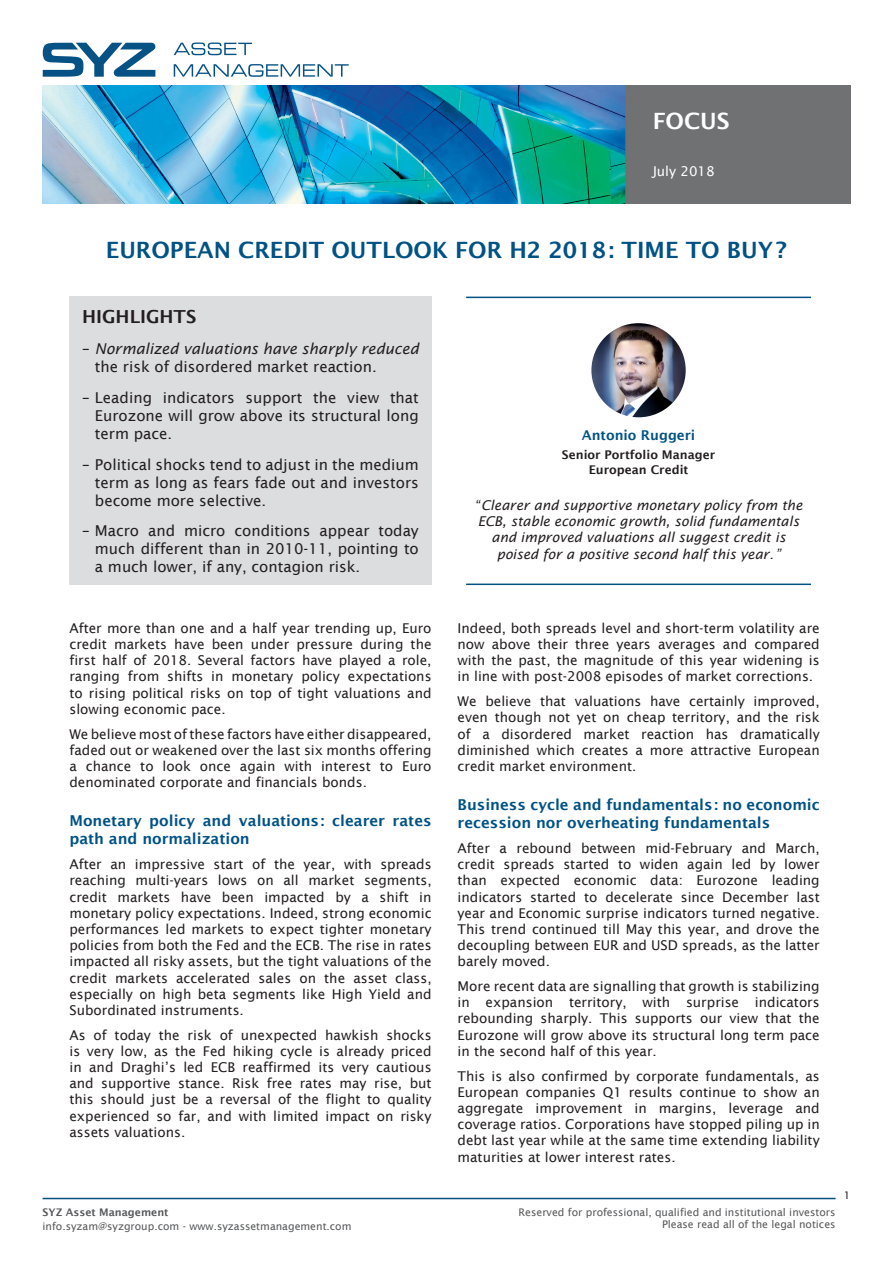
<style>
.page{position:relative;width:893px;height:1263px;background:#fff}
.page>*{position:absolute;margin:0;border:0;box-sizing:border-box;transform-origin:0 0}
.TItre_PRINCIPAL{font:600 22.5px "Lucida Sans";color:#005285}
.t1{font:600 22.5px "Lucida Sans";color:#fff}
.Texte_courant{font:600 18px "Lucida Sans";color:#231f20}
.t2{font:15px/18px "Lucida Sans";color:#231f20;text-align:justify}
.Texte_courant-2{font:600 15px/18px "Lucida Sans";color:#005285}
.t3{font:italic 15px/18px "Lucida Sans";color:#231f20}
.Texte_courant-3{font:13.5px/16.2px "Lucida Sans";color:#231f20;text-align:justify}
.Texte_courant-4{font:italic 13.5px/16.2px "Lucida Sans";color:#231f20;text-align:center}
.Texte_courant_-_list{font:600 13.5px "Lucida Sans";color:#005285}
.t4{font:13.5px "Lucida Sans";color:#fff}
.Texte_courant_-_list-2{font:600 12px/15px "Lucida Sans";color:#231f20;text-align:center}
.t5{font:10.5px/12px "Lucida Sans";color:#57585a;text-align:right}
.t6{font:600 10.5px "Lucida Sans";color:#57585a}
.Numèro_de_page{font:10.5px "Lucida Sans";color:#231f20}
.s1{font-style:normal}
</style>
<div class="page">
<img style="left:43px;top:86px;width:807px;height:117px">
<svg style="left:174px;top:43px;width:78px;height:12px"></svg>
<svg style="left:174px;top:64px;width:175px;height:13px"></svg>
<svg style="left:43px;top:43px;width:113px;height:34px"></svg>
<hr style="left:43px;top:1198px;width:793px;height:1px;background:#005285">
<div style="left:69px;top:297px;width:363px;height:288px;background:#dcdddf"></div>
<hr style="left:466px;top:583px;width:345px;height:2px;background:#005285">
<hr style="left:466px;top:297px;width:345px;height:1px;background:#005285">
<img style="left:591px;top:323px;width:95px;height:94px;border-radius:47px">
<h1 class="t1" style="left:653px;top:108px;width:78px">FOCUS</h1>
<p class="t4" style="left:653px;top:163px;width:63px">July 2018</p>
<p class="TItre_PRINCIPAL" style="left:106px;top:237px;width:683px">EUROPEAN CREDIT OUTLOOK FOR H2 2018: TIME TO BUY?</p>
<p class="Texte_courant" style="left:82px;top:307px;width:116px">HIGHLIGHTS</p>
<p class="t3" style="left:95px;top:340px;width:325px;text-indent:-13px"><span class="s1">–</span> Normalized valuations have sharply reduced <span class="s1">the risk of disordered market reaction.</span></p>
<p class="t2" style="left:95px;top:388px;width:325px;text-indent:-13px">– Leading indicators support the view that Eurozone will grow above its structural long term pace.</p>
<p class="t2" style="left:95px;top:455px;width:325px;text-indent:-13px">– Political shocks tend to adjust in the medium term as long as fears fade out and investors become more selective.</p>
<p class="t2" style="left:95px;top:522px;width:325px;text-indent:-13px">– Macro and micro conditions appear today much different than in 2010-11, pointing to a much lower, if any, contagion risk.</p>
<p class="Texte_courant-3" style="left:69px;top:620px;width:364px">After more than one and a half year trending up, Euro credit markets have been under pressure during the first half of 2018. Several factors have played a role, ranging from shifts in monetary policy expectations to rising political risks on top of tight valuations and slowing economic pace.</p>
<p class="Texte_courant-3" style="left:69px;top:726px;width:364px">We believe most of these factors have either disappeared, faded out or weakened over the last six months offering a chance to look once again with interest to Euro denominated corporate and financials bonds.</p>
<p class="Texte_courant-2" style="left:69px;top:812px;width:364px">Monetary policy and valuations: clearer rates path and normalization</p>
<p class="Texte_courant-3" style="left:69px;top:856px;width:364px">After an impressive start of the year, with spreads reaching multi-years lows on all market segments, credit markets have been impacted by a shift in monetary policy expectations. Indeed, strong economic performances led markets to expect tighter monetary policies from both the Fed and the ECB. The rise in rates impacted all risky assets, but the tight valuations of the credit markets accelerated sales on the asset class, especially on high beta segments like High Yield and Subordinated instruments.</p>
<p class="Texte_courant-3" style="left:69px;top:1027px;width:364px">As of today the risk of unexpected hawkish shocks is very low, as the Fed hiking cycle is already priced in and Draghi’s led ECB reaffirmed its very cautious and supportive stance. Risk free rates may rise, but this should just be a reversal of the flight to quality experienced so far, and with limited impact on risky assets valuations.</p>
<p class="t6" style="left:43px;top:1207px;width:128px">SYZ Asset Management</p>
<p class="t5" style="left:43px;top:1220px;width:311px">info.syzam@syzgroup.com - www.syzassetmanagement.com</p>
<p class="Texte_courant_-_list" style="left:582px;top:428px;width:115px">Antonio Ruggeri</p>
<p class="Texte_courant_-_list-2" style="left:562px;top:448px;width:155px">Senior Portfolio Manager<br>European Credit</p>
<p class="Texte_courant-4" style="left:475px;top:497px;width:329px">“Clearer and supportive monetary policy from the ECB, stable economic growth, solid fundamentals and improved valuations all suggest credit is poised for a positive second half this year.”</p>
<p class="Texte_courant-3" style="left:458px;top:620px;width:364px">Indeed, both spreads level and short-term volatility are now above their three years averages and compared with the past, the magnitude of this year widening is in line with post-2008 episodes of market corrections.</p>
<p class="Texte_courant-3" style="left:458px;top:693px;width:364px">We believe that valuations have certainly improved, even though not yet on cheap territory, and the risk of a disordered market reaction has dramatically diminished which creates a more attractive European credit market environment.</p>
<p class="Texte_courant-2" style="left:458px;top:796px;width:364px">Business cycle and fundamentals: no economic recession nor overheating fundamentals</p>
<p class="Texte_courant-3" style="left:458px;top:840px;width:364px">After a rebound between mid-February and March, credit spreads started to widen again led by lower than expected economic data: Eurozone leading indicators started to decelerate since December last year and Economic surprise indicators turned negative.<br>This trend continued till May this year, and drove the decoupling between EUR and USD spreads, as the latter barely moved.</p>
<p class="Texte_courant-3" style="left:458px;top:978px;width:364px">More recent data are signalling that growth is stabilizing in expansion territory, with surprise indicators rebounding sharply. This supports our view that the Eurozone will grow above its structural long term pace in the second half of this year.</p>
<p class="Texte_courant-3" style="left:458px;top:1068px;width:364px">This is also confirmed by corporate fundamentals, as European companies Q1 results continue to show an aggregate improvement in margins, leverage and coverage ratios. Corporations have stopped piling up in debt last year while at the same time extending liability maturities at lower interest rates.</p>
<p class="t5" style="left:519px;top:1206px;width:318px">Reserved for professional, qualified and institutional investors<br>Please read all of the legal notices</p>
<p class="Numèro_de_page" style="left:844px;top:1189px;width:8px">1</p>
</div>
